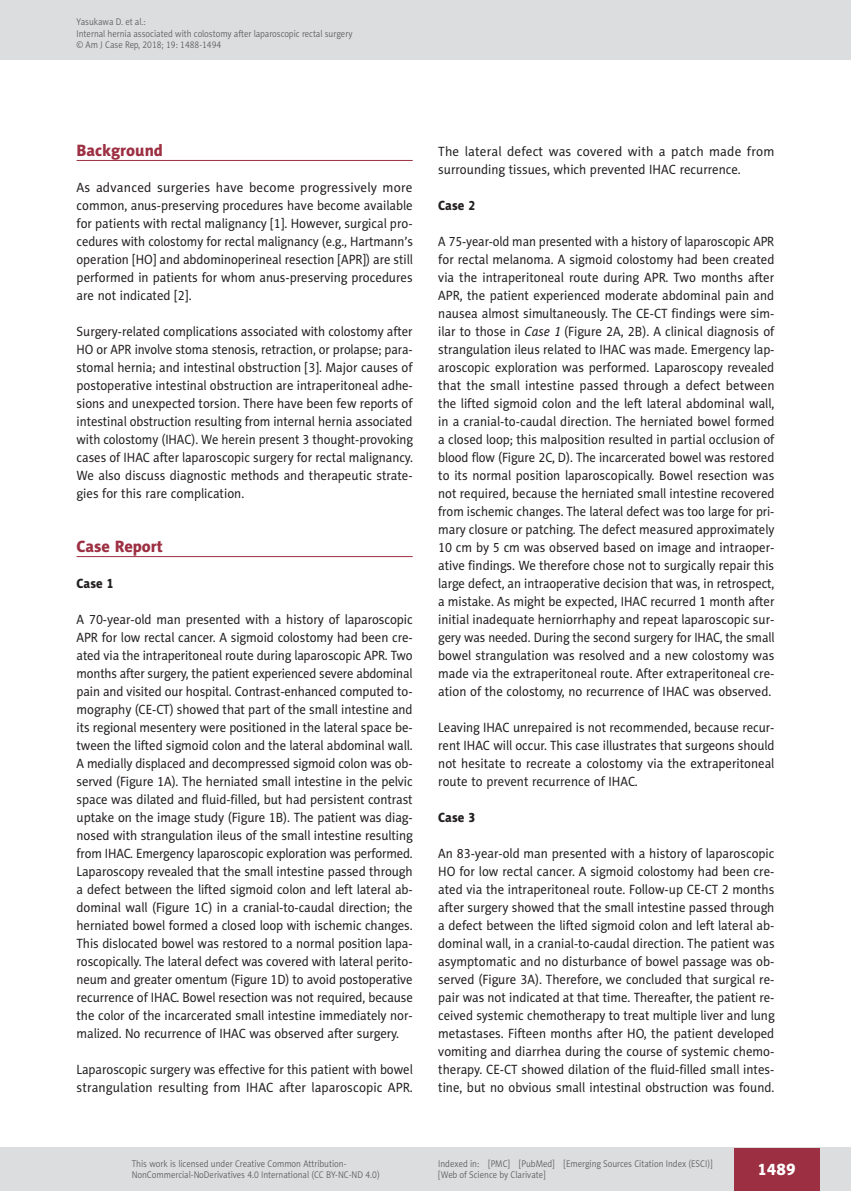
<style>
.page{position:relative;width:851px;height:1191px;background:#fff}
.page>*{position:absolute;margin:0;border:0;box-sizing:border-box;transform-origin:0 0}
.AJCR_Headline_1{font:16.5px "Naomi Sans EFN Heavy";color:#9d2f42}
.t1{font:16.5px "Naomi Sans EFN Heavy";color:#fff}
.AJCR_Body{font:13.5px/18px "Naomi Sans EFN";color:#231f20;text-align:justify;scale:.95 1}
.AJCR_Body-2{font:13.5px/18px "Naomi Sans EFN";color:#231f20;text-align:justify;scale:.93 1}
.AJCR_Body-3{font:13.5px/18px "Naomi Sans EFN";color:#231f20;text-align:justify;scale:.94 1}
.AJCR_Body-4{font:13.5px/18px "Naomi Sans EFN";color:#231f20;text-align:justify}
.AJCR_Headline_2{font:13.5px "Naomi Sans EFN Heavy";color:#231f20;scale:.95 1}
.AJCR_pagina_zywa{font:9.75px/11.2px "Naomi Sans EFN Light";color:#57585a;scale:.9 1}
.AJCR_pagina_sygnatur{font:9.75px "Naomi Sans EFN Light";color:#57585a;scale:.9 1}
.s1{font-style:italic}
</style>
<div class="page">
<hr style="left:77px;top:160px;width:335px;height:1px;background:#9d2f42">
<hr style="left:77px;top:556px;width:335px;height:1px;background:#9d2f42">
<div style="left:0;top:1148px;width:850px;height:43px;background:#dcdddf"></div>
<div style="left:733px;top:1147px;width:86px;height:43px;background:#9d2f42"></div>
<div style="left:0;top:0;width:850px;height:60px;background:#dcdddf"></div>
<p class="AJCR_pagina_zywa" style="left:77px;top:16px;width:308px">Yasukawa D. et al.:<br>Internal hernia associated with colostomy after laparoscopic rectal surgery</p>
<p class="AJCR_pagina_sygnatur" style="left:77px;top:39px;width:162px">© Am J Case Rep, 2018; 19: 1488-1494</p>
<p class="AJCR_Headline_1" style="left:77px;top:140px;width:88px">Background</p>
<p class="AJCR_Body-4" style="left:77px;top:178px;width:338px">As advanced surgeries have become progressively more common, anus-preserving procedures have become available for patients with rectal malignancy [1]. However, surgical pro&shy;cedures with colostomy for rectal malignancy (e.g., Hartmann’s operation [HO] and abdominoperineal resection [APR]) are still performed in patients for whom anus-preserving procedures are not indicated [2].</p>
<p class="AJCR_Body-3" style="left:77px;top:322px;width:359px">Surgery-related complications associated with colostomy after HO or APR involve stoma stenosis, retraction, or prolapse; para&shy;stomal hernia; and intestinal obstruction [3]. Major causes of postoperative intestinal obstruction are intraperitoneal adhe&shy;sions and unexpected torsion. There have been few reports of intestinal obstruction resulting from internal hernia associated with colostomy (IHAC). We herein present 3 thought-provoking cases of IHAC after laparoscopic surgery for rectal malignancy.<br>We also discuss diagnostic methods and therapeutic strate&shy;gies for this rare complication.</p>
<p class="AJCR_Headline_1" style="left:77px;top:536px;width:88px">Case Report</p>
<p class="AJCR_Headline_2" style="left:77px;top:575px;width:41px">Case 1</p>
<p class="AJCR_Body" style="left:77px;top:610px;width:355px">A 70-year-old man presented with a history of laparoscopic APR for low rectal cancer. A sigmoid colostomy had been cre&shy;ated via the intraperitoneal route during laparoscopic APR. Two months after surgery, the patient experienced severe abdominal pain and visited our hospital. Contrast-enhanced computed to&shy;mography (CE-CT) showed that part of the small intestine and its regional mesentery were positioned in the lateral space be&shy;tween the lifted sigmoid colon and the lateral abdominal wall.<br>A medially displaced and decompressed sigmoid colon was ob&shy;served (Figure 1A). The herniated small intestine in the pelvic space was dilated and fluid-filled, but had persistent contrast uptake on the image study (Figure 1B). The patient was diag&shy;nosed with strangulation ileus of the small intestine resulting from IHAC. Emergency laparoscopic exploration was performed.<br>Laparoscopy revealed that the small intestine passed through a defect between the lifted sigmoid colon and left lateral ab&shy;dominal wall (Figure 1C) in a cranial-to-caudal direction; the herniated bowel formed a closed loop with ischemic changes.<br>This dislocated bowel was restored to a normal position lapa&shy;roscopically. The lateral defect was covered with lateral perito&shy;neum and greater omentum (Figure 1D) to avoid postoperative recurrence of IHAC. Bowel resection was not required, because the color of the incarcerated small intestine immediately nor&shy;malized. No recurrence of IHAC was observed after surgery.</p>
<p class="AJCR_Body-3" style="left:77px;top:1060px;width:359px">Laparoscopic surgery was effective for this patient with bowel strangulation resulting from IHAC after laparoscopic APR.</p>
<p class="AJCR_Body-4" style="left:438px;top:142px;width:337px">The lateral defect was covered with a patch made from surrounding tissues, which prevented IHAC recurrence.</p>
<p class="AJCR_Headline_2" style="left:438px;top:197px;width:41px">Case 2</p>
<p class="AJCR_Body-2" style="left:438px;top:232px;width:363px">A 75-year-old man presented with a history of laparoscopic APR for rectal melanoma. A sigmoid colostomy had been created via the intraperitoneal route during APR. Two months after APR, the patient experienced moderate abdominal pain and nausea almost simultaneously. The CE-CT findings were sim&shy;ilar to those in <span class="s1">Case 1</span> (Figure 2A, 2B). A clinical diagnosis of strangulation ileus related to IHAC was made. Emergency lap&shy;aroscopic exploration was performed. Laparoscopy revealed that the small intestine passed through a defect between the lifted sigmoid colon and the left lateral abdominal wall, in a cranial-to-caudal direction. The herniated bowel formed a closed loop; this malposition resulted in partial occlusion of blood flow (Figure 2C, D). The incarcerated bowel was restored to its normal position laparoscopically. Bowel resection was not required, because the herniated small intestine recovered from ischemic changes. The lateral defect was too large for pri&shy;mary closure or patching. The defect measured approximately 10 cm by 5 cm was observed based on image and intraoper&shy;ative findings. We therefore chose not to surgically repair this large defect, an intraoperative decision that was, in retrospect, a mistake. As might be expected, IHAC recurred 1 month after initial inadequate herniorrhaphy and repeat laparoscopic sur&shy;gery was needed. During the second surgery for IHAC, the small bowel strangulation was resolved and a new colostomy was made via the extraperitoneal route. After extraperitoneal cre&shy;ation of the colostomy, no recurrence of IHAC was observed.</p>
<p class="AJCR_Body" style="left:438px;top:718px;width:355px">Leaving IHAC unrepaired is not recommended, because recur&shy;rent IHAC will occur. This case illustrates that surgeons should not hesitate to recreate a colostomy via the extraperitoneal route to prevent recurrence of IHAC.</p>
<p class="AJCR_Headline_2" style="left:438px;top:809px;width:41px">Case 3</p>
<p class="AJCR_Body" style="left:438px;top:844px;width:355px">An 83-year-old man presented with a history of laparoscopic HO for low rectal cancer. A sigmoid colostomy had been cre&shy;ated via the intraperitoneal route. Follow-up CE-CT 2 months after surgery showed that the small intestine passed through a defect between the lifted sigmoid colon and left lateral ab&shy;dominal wall, in a cranial-to-caudal direction. The patient was asymptomatic and no disturbance of bowel passage was ob&shy;served (Figure 3A). Therefore, we concluded that surgical re&shy;pair was not indicated at that time. Thereafter, the patient re&shy;ceived systemic chemotherapy to treat multiple liver and lung metastases. Fifteen months after HO, the patient developed vomiting and diarrhea during the course of systemic chemo&shy;therapy. CE-CT showed dilation of the fluid-filled small intes&shy;tine, but no obvious small intestinal obstruction was found.</p>
<p class="AJCR_pagina_zywa" style="left:132px;top:1158px;width:277px">This work is licensed under Creative Common Attribution-<br>NonCommercial-NoDerivatives 4.0 International (CC BY-NC-ND 4.0)</p>
<p class="AJCR_pagina_zywa" style="left:438px;top:1158px;width:306px">Indexed in: [PMC] [PubMed] [Emerging Sources Citation Index (ESCI)] [Web of Science by Clarivate]</p>
<p class="t1" style="left:757px;top:1159px;width:40px">1489</p>
</div>
